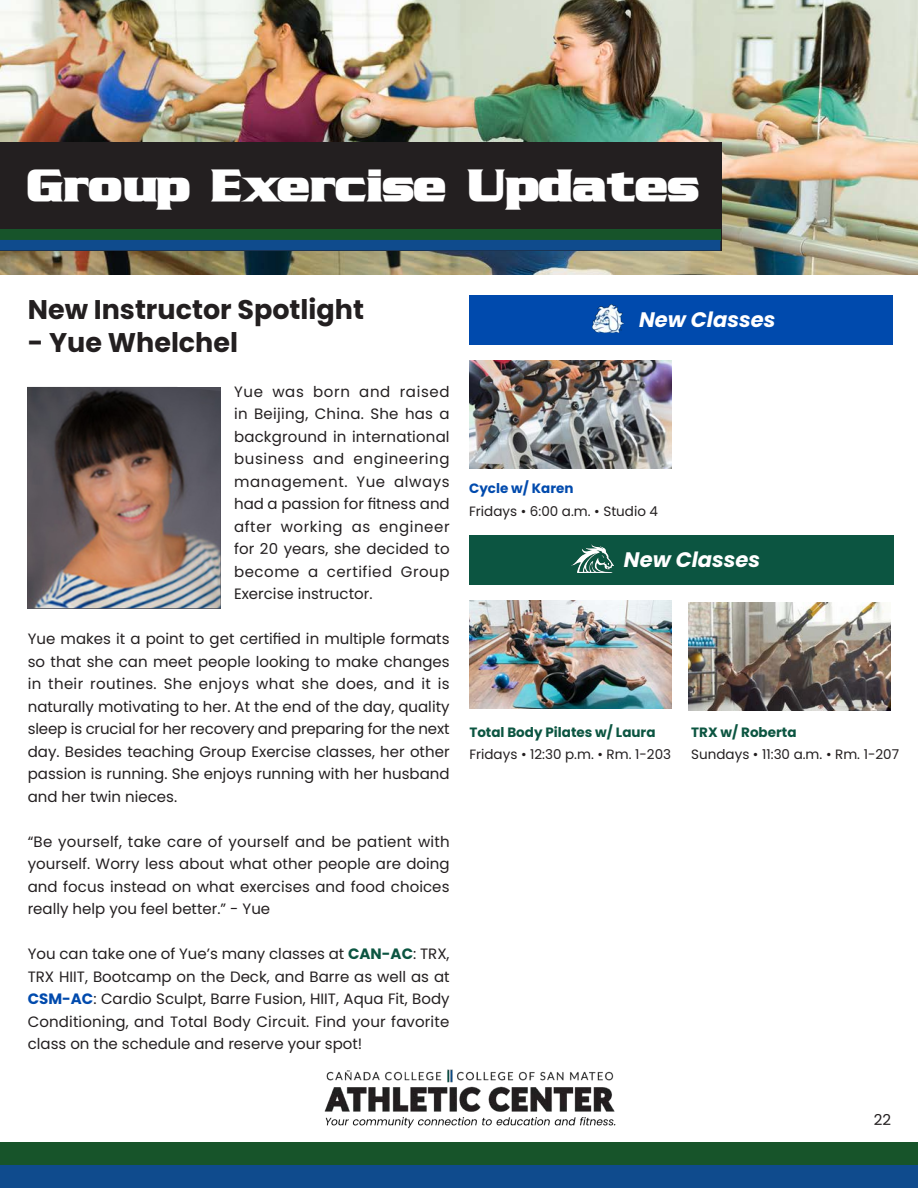
<style>
.page{position:relative;width:918px;height:1188px;background:#fff}
.page>*{position:absolute;margin:0;border:0;box-sizing:border-box;transform-origin:0 0}
.t1{font:700 48px "Straczynski";color:#fff}
.t2{font:700 27px "Poppins";color:#231f20}
.t3{font:italic 700 21px "Poppins";color:#fff}
.t4{font:15px/22.5px "Poppins";color:#231f20;text-align:justify}
.t5{font:13.5px "Poppins";color:#231f20}
.t6{font:700 13.5px "Poppins";color:#0c5541}
.t7{font:700 13.5px "Poppins";color:#004aad}
.s1{font-weight:700;color:#0c5541}
.s2{font-weight:700;color:#004aad}
</style>
<div class="page">
<img style="left:0;top:0;width:918px;height:274px">
<div style="left:0;top:142px;width:721px;height:108px;background:#231f20"></div>
<div style="left:0;top:230px;width:720px;height:11px;background:#17542a"></div>
<div style="left:0;top:240px;width:720px;height:10px;background:#0f4b8d"></div>
<div style="left:469px;top:295px;width:423px;height:50px;background:#004aad"></div>
<img style="left:593px;top:305px;width:30px;height:28px">
<img style="left:469px;top:360px;width:202px;height:108px">
<div style="left:469px;top:535px;width:424px;height:50px;background:#0c5541"></div>
<img style="left:572px;top:545px;width:42px;height:28px">
<img style="left:469px;top:601px;width:203px;height:108px">
<div style="left:0;top:1142px;width:918px;height:24px;background:#17542a"></div>
<div style="left:0;top:1166px;width:918px;height:22px;background:#0f4b8d"></div>
<img style="left:324px;top:1069px;width:292px;height:60px">
<img style="left:27px;top:387px;width:194px;height:221px">
<img style="left:689px;top:603px;width:202px;height:108px">
<p class="t1" style="left:28px;top:154px;width:673px">Group Exercise Updates</p>
<p class="t2" style="left:28px;top:294px;width:338px">New Instructor Spotlight</p>
<p class="t2" style="left:28px;top:327px;width:212px">- Yue Whelchel</p>
<p class="t4" style="left:234px;top:380px;width:217px">Yue was born and raised in Beijing, China. She has a background in international business and engineering management. Yue always had a passion for fitness and after working as engineer for 20 years, she decided to become a certified Group Exercise instructor.</p>
<p class="t4" style="left:28px;top:628px;width:424px">Yue makes it a point to get certified in multiple formats so that she can meet people looking to make changes in their routines. She enjoys what she does, and it is naturally motivating to her. At the end of the day, quality sleep is crucial for her recovery and preparing for the next day. Besides teaching Group Exercise classes, her other passion is running. She enjoys running with her husband and her twin nieces.</p>
<p class="t4" style="left:28px;top:830px;width:424px">“Be yourself, take care of yourself and be patient with yourself. Worry less about what other people are doing and focus instead on what exercises and food choices really help you feel better.” - Yue</p>
<p class="t4" style="left:28px;top:943px;width:423px">You can take one of Yue’s many classes at <span class="s1">CAN-AC</span>: TRX, TRX HIIT, Bootcamp on the Deck, and Barre as well as at <span class="s2">CSM-AC</span>: Cardio Sculpt, Barre Fusion, HIIT, Aqua Fit, Body Conditioning, and Total Body Circuit. Find your favorite class on the schedule and reserve your spot!</p>
<p class="t3" style="left:639px;top:308px;width:138px">New Classes</p>
<p class="t7" style="left:469px;top:481px;width:106px">Cycle w/ Karen</p>
<p class="t5" style="left:469px;top:503px;width:190px">Fridays • 6:00 a.m. • Studio 4</p>
<p class="t3" style="left:624px;top:548px;width:138px">New Classes</p>
<p class="t6" style="left:469px;top:724px;width:188px">Total Body Pilates w/ Laura</p>
<p class="t5" style="left:469px;top:747px;width:203px">Fridays • 12:30 p.m. • Rm. 1-203</p>
<p class="t6" style="left:691px;top:724px;width:107px">TRX w/ Roberta</p>
<p class="t5" style="left:691px;top:747px;width:209px">Sundays • 11:30 a.m. • Rm. 1-207</p>
<p class="t4" style="left:874px;top:1108px;width:19px">22</p>
</div>
